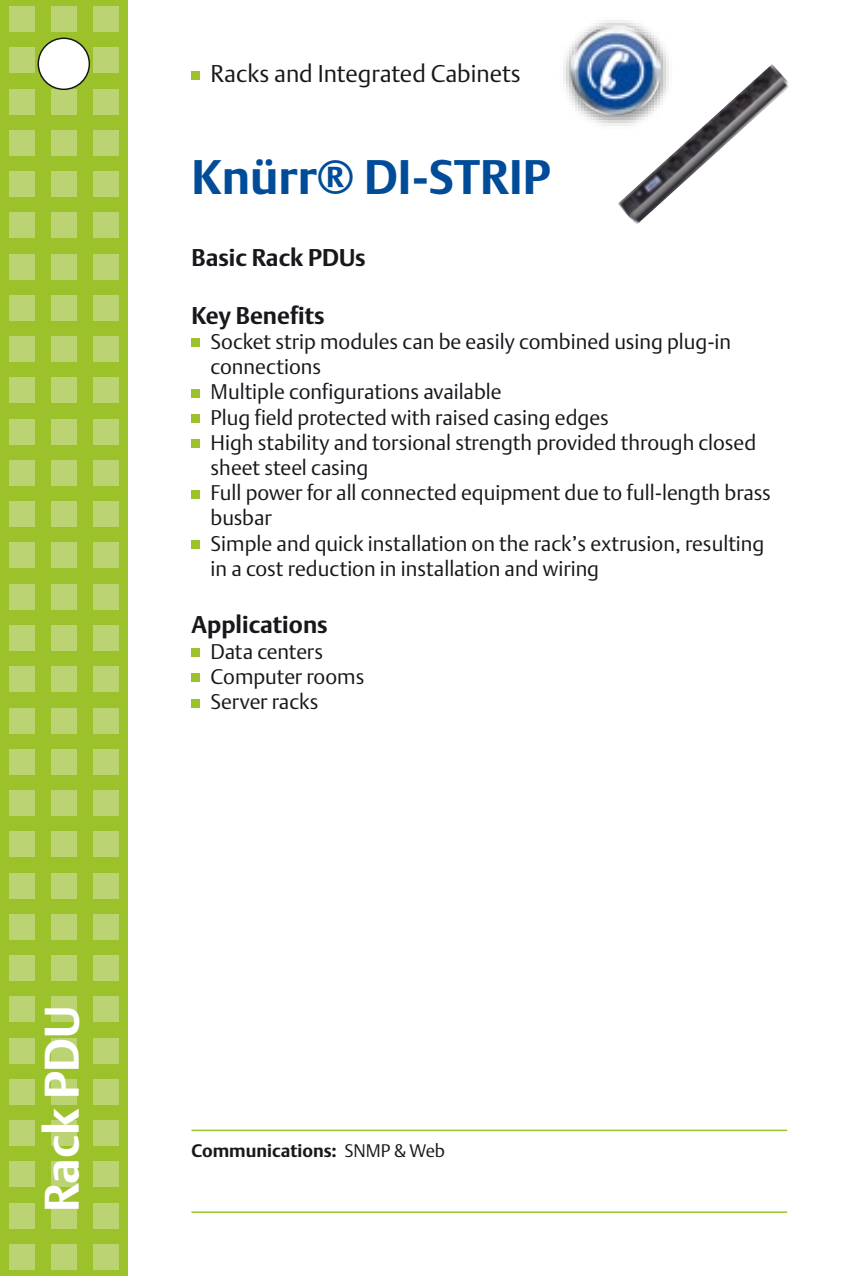
<style>
.page{position:relative;width:851px;height:1276px;background:#fff}
.page>*{position:absolute;margin:0;border:0;box-sizing:border-box;transform-origin:0 0}
.t1{font:700 48px "DTL Argo T";color:#004c98}
.t2{font:700 48px "DTL Argo T";color:#fff}
.t3{font:700 24px "DTL Argo T";color:#1a171c}
.t4{font:300 24px "DTL Argo T";color:#1a171c}
.t5{font:300 21px/25.2px "DTL Argo T";color:#1a171c}
.t6{font:700 18px "DTL Argo T";color:#1a171c}
.s1{font-weight:300}
</style>
<div class="page">
<div style="left:0;top:0;width:128px;height:1276px;background:#9cc22b"></div>
<div style="left:9px;top:1244px;width:25px;height:25px;background:#bbd373"></div>
<div style="left:9px;top:1202px;width:25px;height:26px;background:#bbd373"></div>
<div style="left:9px;top:1161px;width:25px;height:26px;background:#bbd373"></div>
<div style="left:9px;top:1120px;width:25px;height:25px;background:#bbd373"></div>
<div style="left:9px;top:1079px;width:25px;height:25px;background:#bbd373"></div>
<div style="left:9px;top:1037px;width:25px;height:26px;background:#bbd373"></div>
<div style="left:9px;top:996px;width:25px;height:26px;background:#bbd373"></div>
<div style="left:9px;top:955px;width:25px;height:26px;background:#bbd373"></div>
<div style="left:9px;top:914px;width:25px;height:25px;background:#bbd373"></div>
<div style="left:9px;top:873px;width:25px;height:25px;background:#bbd373"></div>
<div style="left:9px;top:831px;width:25px;height:26px;background:#bbd373"></div>
<div style="left:9px;top:790px;width:25px;height:26px;background:#bbd373"></div>
<div style="left:9px;top:749px;width:25px;height:25px;background:#bbd373"></div>
<div style="left:9px;top:708px;width:25px;height:25px;background:#bbd373"></div>
<div style="left:9px;top:666px;width:25px;height:26px;background:#bbd373"></div>
<div style="left:9px;top:625px;width:25px;height:26px;background:#bbd373"></div>
<div style="left:9px;top:584px;width:25px;height:25px;background:#bbd373"></div>
<div style="left:9px;top:543px;width:25px;height:25px;background:#bbd373"></div>
<div style="left:9px;top:501px;width:25px;height:26px;background:#bbd373"></div>
<div style="left:9px;top:460px;width:25px;height:26px;background:#bbd373"></div>
<div style="left:9px;top:419px;width:25px;height:25px;background:#bbd373"></div>
<div style="left:9px;top:378px;width:25px;height:25px;background:#bbd373"></div>
<div style="left:9px;top:336px;width:25px;height:26px;background:#bbd373"></div>
<div style="left:9px;top:295px;width:25px;height:26px;background:#bbd373"></div>
<div style="left:9px;top:254px;width:25px;height:25px;background:#bbd373"></div>
<div style="left:9px;top:213px;width:25px;height:25px;background:#bbd373"></div>
<div style="left:9px;top:171px;width:25px;height:26px;background:#bbd373"></div>
<div style="left:9px;top:130px;width:25px;height:26px;background:#bbd373"></div>
<div style="left:9px;top:89px;width:25px;height:25px;background:#bbd373"></div>
<div style="left:9px;top:48px;width:25px;height:25px;background:#bbd373"></div>
<div style="left:9px;top:6px;width:25px;height:26px;background:#bbd373"></div>
<div style="left:51px;top:1244px;width:26px;height:25px;background:#bbd373"></div>
<div style="left:51px;top:1202px;width:26px;height:26px;background:#bbd373"></div>
<div style="left:51px;top:1161px;width:26px;height:26px;background:#bbd373"></div>
<div style="left:51px;top:1120px;width:26px;height:25px;background:#bbd373"></div>
<div style="left:51px;top:1079px;width:26px;height:25px;background:#bbd373"></div>
<div style="left:51px;top:1037px;width:26px;height:26px;background:#bbd373"></div>
<div style="left:51px;top:996px;width:26px;height:26px;background:#bbd373"></div>
<div style="left:51px;top:955px;width:26px;height:26px;background:#bbd373"></div>
<div style="left:51px;top:914px;width:26px;height:25px;background:#bbd373"></div>
<div style="left:51px;top:873px;width:26px;height:25px;background:#bbd373"></div>
<div style="left:51px;top:831px;width:26px;height:26px;background:#bbd373"></div>
<div style="left:51px;top:790px;width:26px;height:26px;background:#bbd373"></div>
<div style="left:51px;top:749px;width:26px;height:25px;background:#bbd373"></div>
<div style="left:51px;top:708px;width:26px;height:25px;background:#bbd373"></div>
<div style="left:51px;top:666px;width:26px;height:26px;background:#bbd373"></div>
<div style="left:51px;top:625px;width:26px;height:26px;background:#bbd373"></div>
<div style="left:51px;top:584px;width:26px;height:25px;background:#bbd373"></div>
<div style="left:51px;top:543px;width:26px;height:25px;background:#bbd373"></div>
<div style="left:51px;top:501px;width:26px;height:26px;background:#bbd373"></div>
<div style="left:51px;top:460px;width:26px;height:26px;background:#bbd373"></div>
<div style="left:51px;top:419px;width:26px;height:25px;background:#bbd373"></div>
<div style="left:51px;top:378px;width:26px;height:25px;background:#bbd373"></div>
<div style="left:51px;top:336px;width:26px;height:26px;background:#bbd373"></div>
<div style="left:51px;top:295px;width:26px;height:26px;background:#bbd373"></div>
<div style="left:51px;top:254px;width:26px;height:25px;background:#bbd373"></div>
<div style="left:51px;top:213px;width:26px;height:25px;background:#bbd373"></div>
<div style="left:51px;top:171px;width:26px;height:26px;background:#bbd373"></div>
<div style="left:51px;top:130px;width:26px;height:26px;background:#bbd373"></div>
<div style="left:51px;top:89px;width:26px;height:25px;background:#bbd373"></div>
<div style="left:51px;top:6px;width:26px;height:26px;background:#bbd373"></div>
<div style="left:93px;top:1244px;width:26px;height:25px;background:#bbd373"></div>
<div style="left:93px;top:1202px;width:26px;height:26px;background:#bbd373"></div>
<div style="left:93px;top:1161px;width:26px;height:26px;background:#bbd373"></div>
<div style="left:93px;top:1120px;width:26px;height:25px;background:#bbd373"></div>
<div style="left:93px;top:1079px;width:26px;height:25px;background:#bbd373"></div>
<div style="left:93px;top:1037px;width:26px;height:26px;background:#bbd373"></div>
<div style="left:93px;top:996px;width:26px;height:26px;background:#bbd373"></div>
<div style="left:93px;top:955px;width:26px;height:26px;background:#bbd373"></div>
<div style="left:93px;top:914px;width:26px;height:25px;background:#bbd373"></div>
<div style="left:93px;top:873px;width:26px;height:25px;background:#bbd373"></div>
<div style="left:93px;top:831px;width:26px;height:26px;background:#bbd373"></div>
<div style="left:93px;top:790px;width:26px;height:26px;background:#bbd373"></div>
<div style="left:93px;top:749px;width:26px;height:25px;background:#bbd373"></div>
<div style="left:93px;top:708px;width:26px;height:25px;background:#bbd373"></div>
<div style="left:93px;top:666px;width:26px;height:26px;background:#bbd373"></div>
<div style="left:93px;top:625px;width:26px;height:26px;background:#bbd373"></div>
<div style="left:93px;top:584px;width:26px;height:25px;background:#bbd373"></div>
<div style="left:93px;top:543px;width:26px;height:25px;background:#bbd373"></div>
<div style="left:93px;top:501px;width:26px;height:26px;background:#bbd373"></div>
<div style="left:93px;top:460px;width:26px;height:26px;background:#bbd373"></div>
<div style="left:93px;top:419px;width:26px;height:25px;background:#bbd373"></div>
<div style="left:93px;top:378px;width:26px;height:25px;background:#bbd373"></div>
<div style="left:93px;top:336px;width:26px;height:26px;background:#bbd373"></div>
<div style="left:93px;top:295px;width:26px;height:26px;background:#bbd373"></div>
<div style="left:93px;top:254px;width:26px;height:25px;background:#bbd373"></div>
<div style="left:93px;top:213px;width:26px;height:25px;background:#bbd373"></div>
<div style="left:93px;top:171px;width:26px;height:26px;background:#bbd373"></div>
<div style="left:93px;top:130px;width:26px;height:26px;background:#bbd373"></div>
<div style="left:93px;top:89px;width:26px;height:25px;background:#bbd373"></div>
<div style="left:93px;top:48px;width:26px;height:25px;background:#bbd373"></div>
<div style="left:93px;top:6px;width:26px;height:26px;background:#bbd373"></div>
<div style="left:38px;top:38px;width:51px;height:51px;background:#fff;border-radius:50%"></div>
<div style="left:38px;top:38px;width:52px;height:52px;border:2px solid #1a171c;border-radius:50%"></div>
<div style="left:191px;top:71px;width:9px;height:9px;background:#9cc22b"></div>
<hr style="left:191px;top:1129px;width:596px;height:2px;background:#9cc22b">
<hr style="left:191px;top:1211px;width:596px;height:2px;background:#9cc22b">
<div style="left:191px;top:389px;width:9px;height:9px;background:#9cc22b"></div>
<div style="left:191px;top:339px;width:9px;height:8px;background:#9cc22b"></div>
<div style="left:191px;top:490px;width:9px;height:8px;background:#9cc22b"></div>
<div style="left:191px;top:699px;width:9px;height:8px;background:#9cc22b"></div>
<div style="left:191px;top:673px;width:9px;height:9px;background:#9cc22b"></div>
<div style="left:191px;top:648px;width:9px;height:9px;background:#9cc22b"></div>
<div style="left:191px;top:540px;width:9px;height:9px;background:#9cc22b"></div>
<div style="left:191px;top:439px;width:9px;height:9px;background:#9cc22b"></div>
<div style="left:191px;top:414px;width:9px;height:9px;background:#9cc22b"></div>
<img style="left:618px;top:64px;width:171px;height:160px">
<img style="left:563px;top:20px;width:114px;height:115px">
<img style="left:570px;top:25px;width:90px;height:91px;border-radius:45px">
<p class="t4" style="left:210px;top:59px;width:311px">Racks and Integrated Cabinets</p>
<p class="t1" style="left:191px;top:149px;width:360px">Knürr® DI-STRIP</p>
<p class="t3" style="left:191px;top:243px;width:176px">Basic Rack PDUs</p>
<p class="t3" style="left:191px;top:301px;width:135px">Key Benefits</p>
<p class="t5" style="left:210px;top:329px;width:561px">Socket strip modules can be easily combined using plug-in connections<br>Multiple configurations available<br>Plug field protected with raised casing edges<br>High stability and torsional strength provided through closed sheet steel casing<br>Full power for all connected equipment due to full-length brass busbar<br>Simple and quick installation on the rack’s extrusion, resulting in a cost reduction in installation and wiring</p>
<p class="t3" style="left:191px;top:610px;width:138px">Applications</p>
<p class="t5" style="left:210px;top:638px;width:155px">Data centers<br>Computer rooms<br>Server racks</p>
<p class="t2" style="left:33px;top:1212px;width:208px;rotate:-90deg">Rack PDU</p>
<p class="t6" style="left:191px;top:1140px;width:255px">Communications: <span class="s1">SNMP &amp; Web</span></p>
</div>
